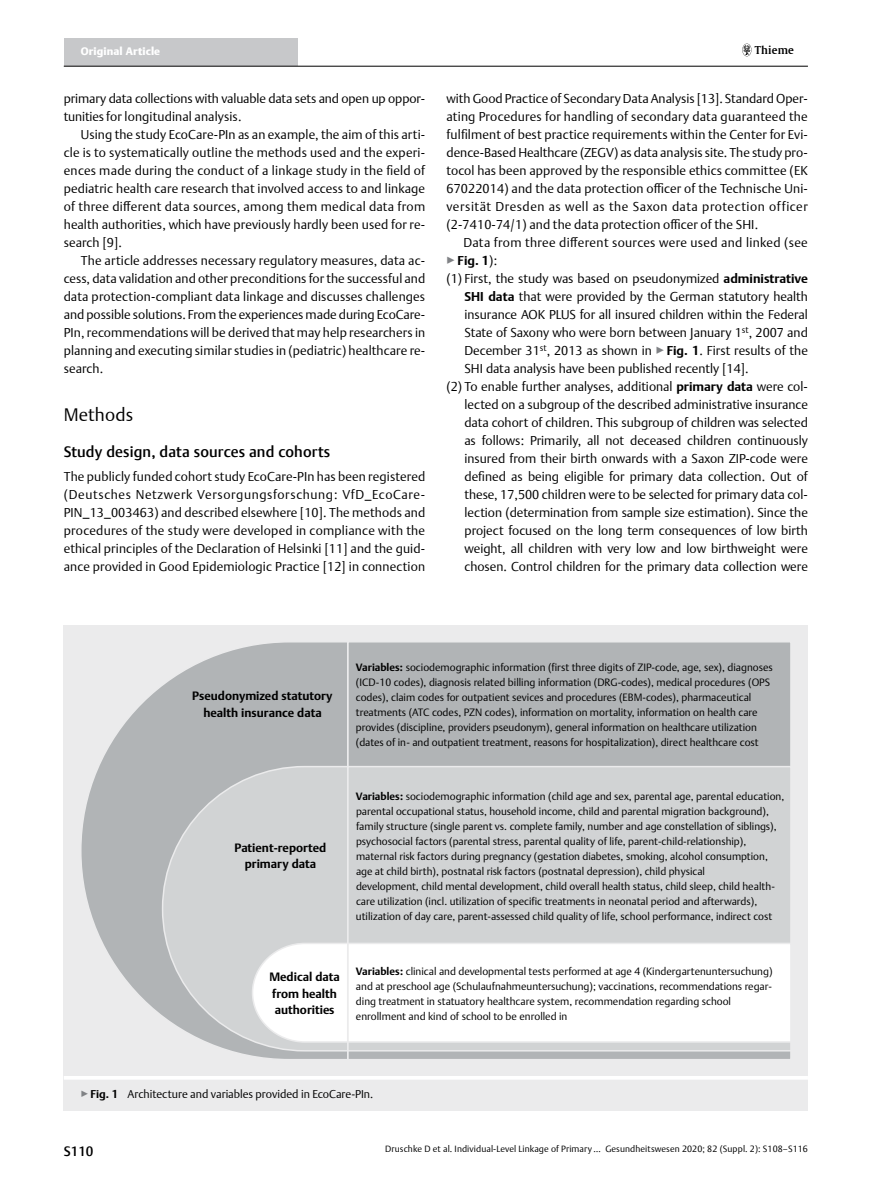
<style>
.page{position:relative;width:893px;height:1191px;background:#fff}
.page>*{position:absolute;margin:0;border:0;box-sizing:border-box;transform-origin:0 0}
.t1{font:300 18px "Thieme Argo 2011";letter-spacing:.01em;color:#000}
.t2{font:500 15px "Thieme Argo 2011";letter-spacing:.01em;color:#000}
.t3{font:500 13.5px "Thieme Argo 2011";color:#000}
.t4{font:300 12.75px/18px "Thieme Argo 2011";color:#000;text-align:justify}
.t5{font:300 12.75px "Thieme Argo 2011";letter-spacing:.025em;color:#000}
.t6{font:700 12.75px "Thieme Argo 2011";color:#000}
.t7{font:700 12px/16.5px "Thieme Argo 2011";color:#000;text-align:center}
.t8{font:300 11.25px "Thieme Argo 2011";color:#000}
.t9{font:900 10.8px "Thieme Argo 2011";letter-spacing:.01em;color:#fff}
.t10{font:600 10.8px "Thieme Gulliver 2011";letter-spacing:.01em;color:#000}
.t11{font:300 10.5px/15px "Thieme Argo 2011";color:#000}
.t12{font:300 9px "Thieme Argo 2011";letter-spacing:.01em;color:#000}
.s1{font-weight:300;color:#808285}
.s2{font-weight:300}
.s3{font-weight:700}
.s4{color:#808285}
</style>
<div class="page">
<div style="left:64px;top:38px;width:234px;height:28px;background:#c7c8ca"></div>
<hr style="left:64px;top:66px;width:744px;height:1px;background:#000">
<svg style="left:742px;top:44px;width:9px;height:12px"></svg>
<div style="left:64px;top:1076px;width:744px;height:34px;background:#ebebec"></div>
<hr style="left:64px;top:1076px;width:744px;height:3px;background:#fff">
<div style="left:64px;top:625px;width:744px;height:451px;background:#ebebec"></div>
<div style="left:347px;top:641px;width:445px;height:419px;background:#b1b4b6;border:2px solid #ebebec"></div>
<svg style="left:81px;top:641px;width:268px;height:419px"></svg>
<div style="left:347px;top:766px;width:445px;height:285px;background:#d1d3d4;border:2px solid #ebebec"></div>
<svg style="left:161px;top:765px;width:188px;height:287px;background:#cccecf"></svg>
<div style="left:347px;top:942px;width:445px;height:100px;background:#fff;border:2px solid #ebebec"></div>
<svg style="left:251px;top:942px;width:98px;height:101px;background:#f7f7f7"></svg>
<p class="t9" style="left:81px;top:44px;width:81px">Original Article</p>
<p class="t10" style="left:755px;top:42px;width:40px">Thieme</p>
<p class="t4" style="left:64px;top:89px;width:363px">primary data collections with valuable data sets and open up oppor&shy;tunities for longitudinal analysis.</p>
<p class="t4" style="left:64px;top:125px;width:363px;text-indent:17px">Using the study EcoCare-PIn as an example, the aim of this arti&shy;cle is to systematically outline the methods used and the experi&shy;ences made during the conduct of a linkage study in the field of pediatric health care research that involved access to and linkage of three different data sources, among them medical data from health authorities, which have previously hardly been used for re&shy;search [9].</p>
<p class="t4" style="left:64px;top:251px;width:363px;text-indent:17px">The article addresses necessary regulatory measures, data ac&shy;cess, data validation and other preconditions for the successful and data protection-compliant data linkage and discusses challenges and possible solutions. From the experiences made during EcoCare-PIn, recommendations will be derived that may help researchers in planning and executing similar studies in (pediatric) healthcare re&shy;search.</p>
<h1 class="t1" style="left:64px;top:403px;width:71px">Methods</h1>
<p class="t2" style="left:64px;top:442px;width:268px">Study design, data sources and cohorts</p>
<p class="t4" style="left:64px;top:467px;width:363px">The publicly funded cohort study EcoCare-PIn has been registered (Deutsches Netzwerk Versorgungsforschung: VfD_EcoCare-PIN_13_003463) and described elsewhere [10]. The methods and procedures of the study were developed in compliance with the ethical principles of the Declaration of Helsinki [11] and the guid&shy;ance provided in Good Epidemiologic Practice [12] in connection</p>
<p class="t4" style="left:446px;top:89px;width:363px">with Good Practice of Secondary Data Analysis [13]. Standard Oper&shy;ating Procedures for handling of secondary data guaranteed the fulfilment of best practice requirements within the Center for Evi&shy;dence-Based Healthcare (ZEGV) as data analysis site. The study pro&shy;tocol has been approved by the responsible ethics committee (EK 67022014) and the data protection officer of the Technische Uni&shy;versität Dresden as well as the Saxon data protection officer (2-7410-74/1) and the data protection officer of the SHI.</p>
<p class="t5" style="left:463px;top:234px;width:346px">Data from three different sources were used and linked (see</p>
<p class="t6" style="left:446px;top:252px;width:52px"><span class="s1">▶</span>Fig. 1<span class="s2">):</span></p>
<p class="t4" style="left:446px;top:269px;width:363px">(1) First, the study was based on pseudonymized <span class="s3">administrative</span></p>
<p class="t4" style="left:464px;top:287px;width:345px"><span class="s3">SHI data</span> that were provided by the German statutory health</p>
<p class="t4" style="left:464px;top:305px;width:345px">insurance AOK PLUS for all insured children within the Federal</p>
<p class="t4" style="left:464px;top:323px;width:345px">State of Saxony who were born between January 1<sup>st</sup>, 2007 and</p>
<p class="t4" style="left:464px;top:341px;width:345px">December 31<sup>st</sup>, 2013 as shown in <span class="s4">▶</span><span class="s3">Fig. 1</span>. First results of the</p>
<p class="t4" style="left:464px;top:359px;width:286px">SHI data analysis have been published recently [14].</p>
<p class="t4" style="left:446px;top:377px;width:363px">(2) To enable further analyses, additional <span class="s3">primary data</span> were col-</p>
<p class="t4" style="left:464px;top:395px;width:345px">lected on a subgroup of the described administrative insurance</p>
<p class="t4" style="left:464px;top:413px;width:345px">data cohort of children. This subgroup of children was selected</p>
<p class="t4" style="left:464px;top:431px;width:345px">as follows: Primarily, all not deceased children continuously</p>
<p class="t4" style="left:464px;top:449px;width:345px">insured from their birth onwards with a Saxon ZIP-code were</p>
<p class="t4" style="left:464px;top:467px;width:345px">defined as being eligible for primary data collection. Out of</p>
<p class="t4" style="left:464px;top:485px;width:345px">these, 17,500 children were to be selected for primary data col-</p>
<p class="t4" style="left:464px;top:503px;width:345px">lection (determination from sample size estimation). Since the</p>
<p class="t4" style="left:464px;top:521px;width:345px">project focused on the long term consequences of low birth</p>
<p class="t4" style="left:464px;top:539px;width:345px">weight, all children with very low and low birthweight were</p>
<p class="t4" style="left:464px;top:557px;width:345px">chosen. Control children for the primary data collection were</p>
<p class="t7" style="left:192px;top:687px;width:142px">Pseudonymized statutory health insurance data</p>
<p class="t7" style="left:235px;top:839px;width:93px">Patient-reported primary data</p>
<p class="t11" style="left:356px;top:659px;width:418px"><span class="s3">Variables:</span> sociodemographic information (first three digits of ZIP-code, age, sex), diagnoses (ICD-10 codes), diagnosis related billing information (DRG-codes), medical procedures (OPS codes), claim codes for outpatient sevices and procedures (EBM-codes), pharmaceutical treatments (ATC codes, PZN codes), information on mortality, information on health care provides (discipline, providers pseudonym), general information on healthcare utilization (dates of in- and outpatient treatment, reasons for hospitalization), direct healthcare cost</p>
<p class="t11" style="left:356px;top:788px;width:430px"><span class="s3">Variables:</span> sociodemographic information (child age and sex, parental age, parental education, parental occupational status, household income, child and parental migration background), family structure (single parent vs. complete family, number and age constellation of siblings), psychosocial factors (parental stress, parental quality of life, parent-child-relationship), maternal risk factors during pregnancy (gestation diabetes, smoking, alcohol consumption, age at child birth), postnatal risk factors (postnatal depression), child physical<br>development, child mental development, child overall health status, child sleep, child health&shy;care utilization (incl. utilization of specific treatments in neonatal period and afterwards), utilization of day care, parent-assessed child quality of life, school performance, indirect cost</p>
<p class="t7" style="left:269px;top:968px;width:72px;text-align:left">Medical data from health authorities</p>
<p class="t11" style="left:356px;top:963px;width:418px"><span class="s3">Variables:</span> clinical and developmental tests performed at age 4 (Kindergartenuntersuchung) and at preschool age (Schulaufnahmeuntersuchung); vaccinations, recommendations regar&shy;ding treatment in statuatory healthcare system, recommendation regarding school enrollment and kind of school to be enrolled in</p>
<p class="t8" style="left:81px;top:1086px;width:294px"><span class="s4">▶</span><span class="s3">Fig. 1</span> Architecture and variables provided in EcoCare-PIn.</p>
<p class="t3" style="left:64px;top:1142px;width:31px">S110</p>
<p class="t12" style="left:385px;top:1143px;width:424px">Druschke D et al. Individual-Level Linkage of Primary … Gesundheitswesen 2020; 82 (Suppl. 2): S108–S116</p>
</div>
